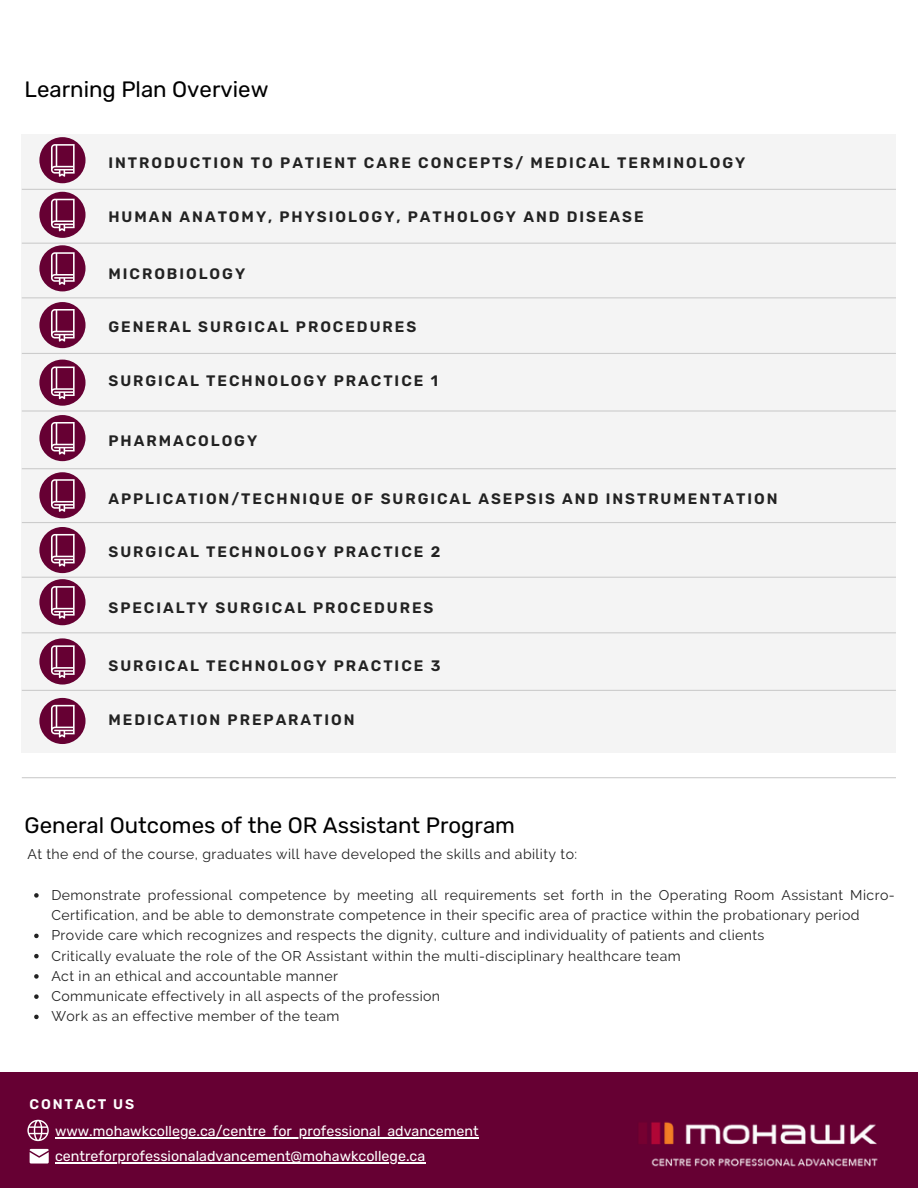
<style>
.page{position:relative;width:918px;height:1188px;background:#fff}
.page>*{position:absolute;margin:0;border:0;box-sizing:border-box;transform-origin:0 0}
.t1{font:22.2px "Rubik";color:#000}
.t2{font:600 15.15px "Rubik";letter-spacing:.13em;color:#222}
.t3{font:14.25px "Rubik";color:#fff}
.t4{font:14.1px/20.2px "Raleway";letter-spacing:.03em;color:#222}
.t5{font:600 13.95px "Rubik";letter-spacing:.13em;color:#fff}
</style>
<div class="page">
<hr style="left:22px;top:777px;width:874px;height:1px;background:#ccc">
<div style="left:22px;top:134px;width:874px;height:619px;background:#f4f4f4"></div>
<hr style="left:22px;top:577px;width:874px;height:1px;background:#ccc">
<hr style="left:22px;top:690px;width:874px;height:1px;background:#ccc">
<hr style="left:22px;top:632px;width:874px;height:1px;background:#ccc">
<hr style="left:22px;top:468px;width:874px;height:1px;background:#ccc">
<hr style="left:22px;top:522px;width:874px;height:1px;background:#ccc">
<hr style="left:22px;top:297px;width:874px;height:1px;background:#ccc">
<hr style="left:22px;top:410px;width:874px;height:2px;background:#ccc">
<hr style="left:22px;top:353px;width:874px;height:1px;background:#ccc">
<hr style="left:22px;top:189px;width:874px;height:1px;background:#ccc">
<hr style="left:22px;top:243px;width:874px;height:1px;background:#ccc">
<div style="left:39px;top:137px;width:47px;height:46px;background:#603;border-radius:50%"></div>
<svg style="left:51px;top:144px;width:24px;height:33px"></svg>
<div style="left:39px;top:192px;width:47px;height:46px;background:#603;border-radius:50%"></div>
<svg style="left:51px;top:199px;width:24px;height:32px"></svg>
<div style="left:39px;top:245px;width:47px;height:46px;background:#603;border-radius:50%"></div>
<svg style="left:51px;top:252px;width:24px;height:33px"></svg>
<div style="left:39px;top:302px;width:47px;height:46px;background:#603;border-radius:50%"></div>
<svg style="left:51px;top:309px;width:24px;height:33px"></svg>
<div style="left:39px;top:360px;width:47px;height:46px;background:#603;border-radius:50%"></div>
<svg style="left:51px;top:367px;width:24px;height:32px"></svg>
<div style="left:39px;top:415px;width:47px;height:46px;background:#603;border-radius:50%"></div>
<svg style="left:51px;top:422px;width:24px;height:33px"></svg>
<div style="left:39px;top:472px;width:47px;height:46px;background:#603;border-radius:50%"></div>
<svg style="left:51px;top:479px;width:24px;height:33px"></svg>
<div style="left:39px;top:527px;width:47px;height:46px;background:#603;border-radius:50%"></div>
<svg style="left:51px;top:534px;width:24px;height:33px"></svg>
<div style="left:39px;top:579px;width:47px;height:46px;background:#603;border-radius:50%"></div>
<svg style="left:51px;top:586px;width:24px;height:33px"></svg>
<div style="left:39px;top:638px;width:47px;height:47px;background:#603;border-radius:50%"></div>
<svg style="left:51px;top:645px;width:24px;height:33px"></svg>
<div style="left:39px;top:698px;width:47px;height:46px;background:#603;border-radius:50%"></div>
<svg style="left:51px;top:705px;width:24px;height:32px"></svg>
<svg style="left:34px;top:893px;width:5px;height:5px"></svg>
<svg style="left:34px;top:934px;width:5px;height:4px"></svg>
<svg style="left:34px;top:954px;width:5px;height:4px"></svg>
<svg style="left:34px;top:974px;width:5px;height:5px"></svg>
<svg style="left:34px;top:994px;width:5px;height:5px"></svg>
<svg style="left:34px;top:1015px;width:5px;height:4px"></svg>
<div style="left:0;top:1072px;width:918px;height:116px;background:#603"></div>
<hr style="left:55px;top:1138px;width:424px;height:1px;background:#fff">
<hr style="left:55px;top:1163px;width:370px;height:1px;background:#fff">
<svg style="left:27px;top:1120px;width:22px;height:21px"></svg>
<svg style="left:30px;top:1149px;width:19px;height:15px"></svg>
<img style="left:639px;top:1122px;width:239px;height:45px">
<h2 class="t1" style="left:25px;top:76px;width:245px">Learning Plan Overview</h2>
<p class="t2" style="left:108px;top:154px;width:638px">INTRODUCTION TO PATIENT CARE CONCEPTS/ MEDICAL TERMINOLOGY</p>
<p class="t2" style="left:108px;top:208px;width:537px">HUMAN ANATOMY, PHYSIOLOGY, PATHOLOGY AND DISEASE</p>
<p class="t2" style="left:108px;top:264px;width:138px">MICROBIOLOGY</p>
<p class="t2" style="left:108px;top:318px;width:309px">GENERAL SURGICAL PROCEDURES</p>
<p class="t2" style="left:108px;top:372px;width:331px">SURGICAL TECHNOLOGY PRACTICE 1</p>
<p class="t2" style="left:108px;top:432px;width:150px">PHARMACOLOGY</p>
<p class="t2" style="left:108px;top:490px;width:671px">APPLICATION/TECHNIQUE OF SURGICAL ASEPSIS AND INSTRUMENTATION</p>
<p class="t2" style="left:108px;top:543px;width:333px">SURGICAL TECHNOLOGY PRACTICE 2</p>
<p class="t2" style="left:108px;top:599px;width:327px">SPECIALTY SURGICAL PROCEDURES</p>
<p class="t2" style="left:108px;top:657px;width:333px">SURGICAL TECHNOLOGY PRACTICE 3</p>
<p class="t2" style="left:108px;top:711px;width:248px">MEDICATION PREPARATION</p>
<p class="t1" style="left:25px;top:813px;width:492px">General Outcomes of the OR Assistant Program</p>
<p class="t4" style="left:27px;top:844px;width:551px">At the end of the course, graduates will have developed the skills and ability to:</p>
<p class="t4" style="left:51px;top:885px;width:845px">Demonstrate professional competence by meeting all requirements set forth in the Operating Room Assistant Micro-<br>Certification, and be able to demonstrate competence in their specific area of practice within the probationary period</p>
<p class="t4" style="left:51px;top:925px;width:715px">Provide care which recognizes and respects the dignity, culture and individuality of patients and clients</p>
<p class="t4" style="left:51px;top:946px;width:631px">Critically evaluate the role of the OR Assistant within the multi-disciplinary healthcare team</p>
<p class="t4" style="left:51px;top:966px;width:288px">Act in an ethical and accountable manner</p>
<p class="t4" style="left:51px;top:986px;width:390px">Communicate effectively in all aspects of the profession</p>
<p class="t4" style="left:51px;top:1006px;width:290px">Work as an effective member of the team</p>
<h2 class="t5" style="left:30px;top:1096px;width:106px">CONTACT US</h2>
<p class="t3" style="left:55px;top:1123px;width:425px">www.mohawkcollege.ca/centre for professional advancement</p>
<p class="t3" style="left:55px;top:1148px;width:372px">centreforprofessionaladvancement@mohawkcollege.ca</p>
</div>
